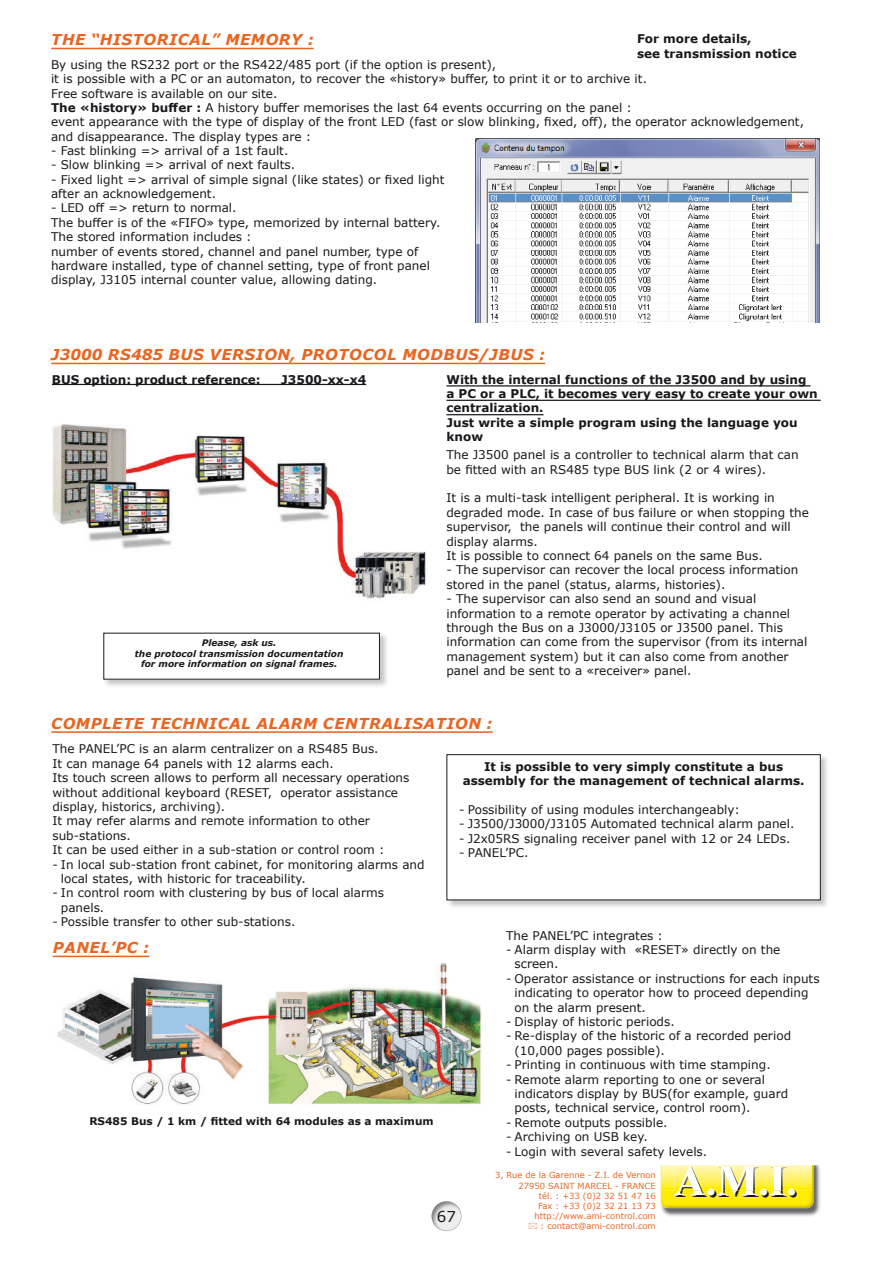
<style>
.page{position:relative;width:893px;height:1263px;background:#fff}
.page>*{position:absolute;margin:0;border:0;box-sizing:border-box;transform-origin:0 0}
.t1{font:700 44.4px "Times New Roman";color:#fff}
.t2{font:italic 700 15px "Verdana";letter-spacing:.035em;color:#ea6521}
.t3{font:15px "Verdana";color:#1a181c}
.t4{font:12px/14.4px "Verdana";color:#1a181c}
.t5{font:700 12px/14.4px "Verdana";color:#1a181c}
.t6{font:700 10.5px "Verdana";color:#1a181c}
.t7{font:italic 700 9px/10.8px "Verdana";color:#1a181c;text-align:center}
.t8{font:8.4px/10.1px "Verdana";color:#ea6521;text-align:right}
.s1{font-weight:700}
</style>
<div class="page">
<img style="left:660px;top:1165px;width:160px;height:51px">
<img style="left:661px;top:1165px;width:153px;height:43px">
<img style="left:676px;top:1190px;width:121px;height:7px">
<svg style="left:674px;top:1190px;width:2px;height:6px"></svg>
<img style="left:676px;top:1190px;width:119px;height:6px">
<img style="left:661px;top:1165px;width:151px;height:25px">
<img style="left:674px;top:1165px;width:123px;height:25px">
<img style="left:689px;top:1165px;width:96px;height:1px">
<img style="left:678px;top:1166px;width:117px;height:24px">
<img style="left:682px;top:1167px;width:113px;height:23px">
<img style="left:432px;top:1201px;width:29px;height:30px">
<img style="left:52px;top:424px;width:374px;height:175px">
<img style="left:57px;top:963px;width:425px;height:142px">
<img style="left:103px;top:632px;width:284px;height:54px">
<div style="left:104px;top:633px;width:275px;height:46px;background:#fff"></div>
<img style="left:446px;top:756px;width:381px;height:151px">
<div style="left:447px;top:755px;width:373px;height:145px;background:#fff"></div>
<div style="left:446px;top:754px;width:375px;height:146px;border:1px solid #1a181c"></div>
<img style="left:475px;top:138px;width:345px;height:184px">
<hr style="left:52px;top:384px;width:314px;height:1px;background:#1a181c">
<hr style="left:446px;top:385px;width:364px;height:1px;background:#1a181c">
<hr style="left:446px;top:400px;width:375px;height:1px;background:#1a181c">
<hr style="left:446px;top:414px;width:98px;height:1px;background:#1a181c">
<hr style="left:53px;top:956px;width:96px;height:1px;background:#ea6521">
<hr style="left:51px;top:363px;width:494px;height:1px;background:#ea6521">
<hr style="left:51px;top:731px;width:442px;height:2px;background:#ea6521">
<hr style="left:51px;top:48px;width:263px;height:1px;background:#ea6521">
<p class="t5" style="left:637px;top:31px;width:161px">For more details,<br>see transmission notice</p>
<p class="t4" style="left:51px;top:57px;width:754px">By using the RS232 port or the RS422/485 port (if the option is present),<br>it is possible with a PC or an automaton, to recover the «history» buffer, to print it or to archive it.<br>Free software is available on our site.<br><span class="s1">The «history» buffer :</span> A history buffer memorises the last 64 events occurring on the panel :<br>event appearance with the type of display of the front LED (fast or slow blinking, fixed, off), the operator acknowledgement, and disappearance. The display types are :</p>
<p class="t4" style="left:51px;top:143px;width:239px">- Fast blinking =&gt; arrival of a 1st fault.</p>
<p class="t4" style="left:51px;top:158px;width:246px">- Slow blinking =&gt; arrival of next faults.</p>
<p class="t4" style="left:51px;top:172px;width:395px">- Fixed light =&gt; arrival of simple signal (like states) or fixed light after an acknowledgement.</p>
<p class="t4" style="left:51px;top:201px;width:391px">- LED off =&gt; return to normal.<br>The buffer is of the «FIFO» type, memorized by internal battery.<br>The stored information includes :<br>number of events stored, channel and panel number, type of hardware installed, type of channel setting, type of front panel display, J3105 internal counter value, allowing dating.</p>
<p class="t2" style="left:51px;top:29px;width:264px">THE “HISTORICAL” MEMORY :</p>
<p class="t2" style="left:51px;top:344px;width:495px">J3000 RS485 BUS VERSION, PROTOCOL MODBUS/JBUS :</p>
<p class="t5" style="left:52px;top:372px;width:210px">BUS option: product reference:</p>
<p class="t5" style="left:281px;top:372px;width:86px">J3500-xx-x4</p>
<p class="t5" style="left:446px;top:372px;width:373px">With the internal functions of the J3500 and by using<br>a PC or a PLC, it becomes very easy to create your own centralization.<br>Just write a simple program using the language you know</p>
<p class="t7" style="left:135px;top:637px;width:210px">Please, ask us.<br>the protocol transmission documentation for more information on signal frames.</p>
<p class="t4" style="left:446px;top:448px;width:354px">The J3500 panel is a controller to technical alarm that can be fitted with an RS485 type BUS link (2 or 4 wires).</p>
<p class="t4" style="left:446px;top:491px;width:364px">It is a multi-task intelligent peripheral. It is working in degraded mode. In case of bus failure or when stopping the supervisor, the panels will continue their control and will display alarms.<br>It is possible to connect 64 panels on the same Bus.</p>
<p class="t4" style="left:446px;top:563px;width:353px">- The supervisor can recover the local process information stored in the panel (status, alarms, histories).</p>
<p class="t4" style="left:446px;top:592px;width:362px">- The supervisor can also send an sound and visual information to a remote operator by activating a channel through the Bus on a J3000/J3105 or J3500 panel. This information can come from the supervisor (from its internal management system) but it can also come from another panel and be sent to a «receiver» panel.</p>
<p class="t2" style="left:51px;top:713px;width:443px">COMPLETE TECHNICAL ALARM CENTRALISATION :</p>
<p class="t4" style="left:52px;top:742px;width:358px">The PANEL’PC is an alarm centralizer on a RS485 Bus.<br>It can manage 64 panels with 12 alarms each.<br>Its touch screen allows to perform all necessary operations without additional keyboard (RESET, operator assistance display, historics, archiving).<br>It may refer alarms and remote information to other sub-stations.<br>It can be used either in a sub-station or control room :</p>
<p class="t4" style="left:61px;top:857px;width:365px;text-indent:-9px">- In local sub-station front cabinet, for monitoring alarms and local states, with historic for traceability.</p>
<p class="t4" style="left:61px;top:886px;width:325px;text-indent:-9px">- In control room with clustering by bus of local alarms panels.</p>
<p class="t4" style="left:52px;top:914px;width:244px">- Possible transfer to other sub-stations.</p>
<p class="t2" style="left:53px;top:937px;width:98px">PANEL’PC :</p>
<p class="t6" style="left:89px;top:1114px;width:346px">RS485 Bus / 1 km / fitted with 64 modules as a maximum</p>
<p class="t5" style="left:463px;top:759px;width:343px;text-align:center">It is possible to very simply constitute a bus assembly for the management of technical alarms.</p>
<p class="t4" style="left:459px;top:802px;width:282px">- Possibility of using modules interchangeably:</p>
<p class="t4" style="left:459px;top:816px;width:337px">- J3500/J3000/J3105 Automated technical alarm panel.</p>
<p class="t4" style="left:459px;top:831px;width:333px">- J2x05RS signaling receiver panel with 12 or 24 LEDs.</p>
<p class="t4" style="left:459px;top:845px;width:71px">- PANEL’PC.</p>
<p class="t4" style="left:506px;top:928px;width:159px">The PANEL’PC integrates :</p>
<p class="t4" style="left:515px;top:942px;width:267px;text-indent:-9px">- Alarm display with «RESET» directly on the screen.</p>
<p class="t4" style="left:515px;top:971px;width:307px;text-indent:-9px">- Operator assistance or instructions for each inputs indicating to operator how to proceed depending on the alarm present.</p>
<p class="t4" style="left:506px;top:1014px;width:170px">- Display of historic periods.</p>
<p class="t4" style="left:515px;top:1029px;width:278px;text-indent:-9px">- Re-display of the historic of a recorded period (10,000 pages possible).</p>
<p class="t4" style="left:506px;top:1057px;width:266px">- Printing in continuous with time stamping.</p>
<p class="t4" style="left:515px;top:1072px;width:275px;text-indent:-9px">- Remote alarm reporting to one or several indicators display by BUS(for example, guard posts, technical service, control room).</p>
<p class="t4" style="left:506px;top:1115px;width:163px">- Remote outputs possible.</p>
<p class="t4" style="left:506px;top:1129px;width:143px">- Archiving on USB key.</p>
<p class="t4" style="left:506px;top:1144px;width:203px">- Login with several safety levels.</p>
<p class="t3" style="left:437px;top:1206px;width:21px">67</p>
<p class="t8" style="left:495px;top:1170px;width:162px">3, Rue de la Garenne - Z.I. de Vernon<br>27950 SAINT MARCEL - FRANCE<br>tél. : +33 (0)2 32 51 47 16<br>Fax : +33 (0)2 32 21 13 73 http://www.ami-control.com<br>: contact@ami-control.com</p>
<h1 class="t1" style="left:674px;top:1150px;width:125px">A.M.I.</h1>
</div>
